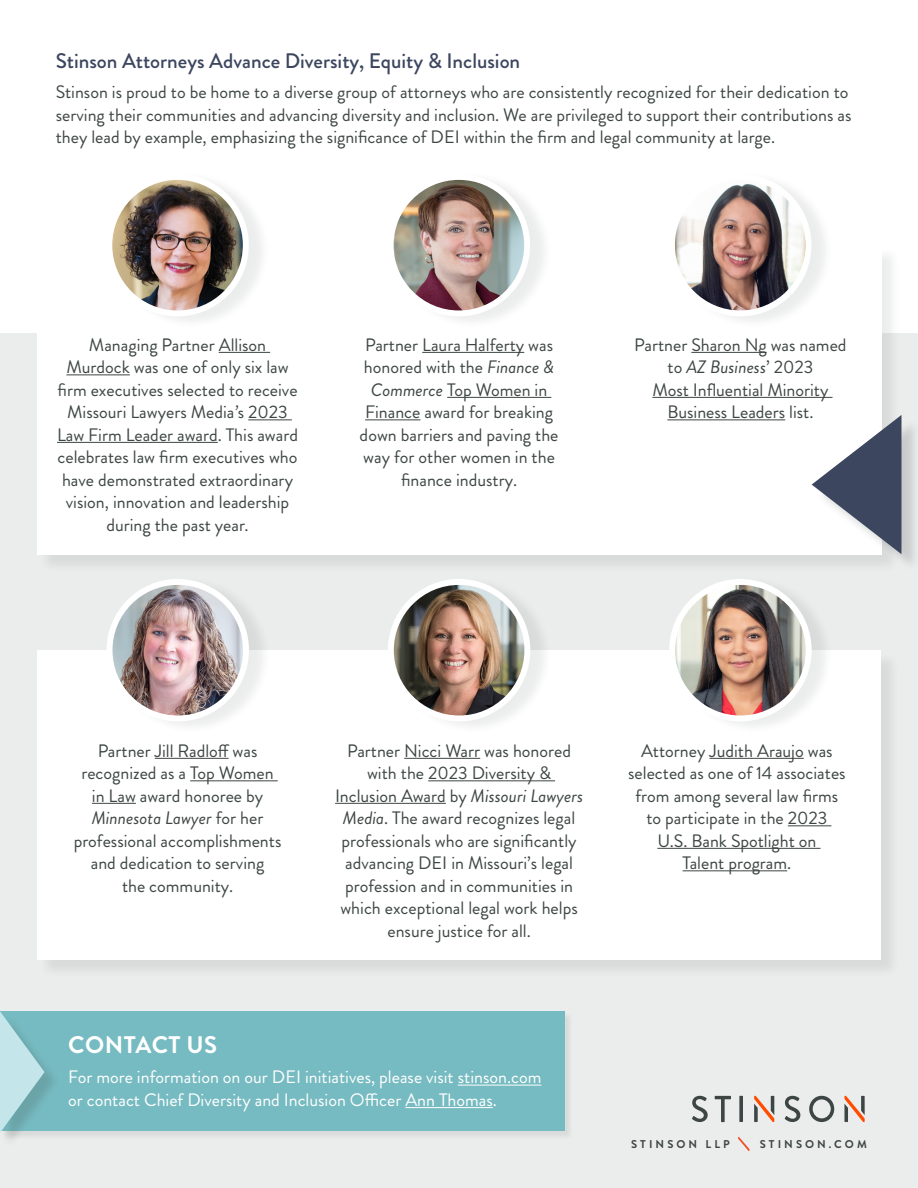
<style>
.page{position:relative;width:918px;height:1188px;background:#fff}
.page>*{position:absolute;margin:0;border:0;box-sizing:border-box;transform-origin:0 0}
.t1{font:700 24px "Brandon Grotesque";letter-spacing:.02em;color:#fff}
.t2{font:500 21px "Brandon Grotesque";color:#3c465f}
.t3{font:18px/22.5px "Brandon Grotesque";color:#3d4644;text-align:center}
.t4{font:18px/22.5px "Brandon Grotesque";color:#fff}
.t5{font:700 11.25px "Brandon Grotesque";letter-spacing:.27em;color:#3d4644}
.s1{font-style:italic}
</style>
<div class="page">
<div style="left:0;top:333px;width:918px;height:855px;background:#ebecec"></div>
<svg style="left:738px;top:1137px;width:11px;height:14px"></svg>
<svg style="left:754px;top:1096px;width:20px;height:26px"></svg>
<svg style="left:692px;top:1096px;width:16px;height:26px"></svg>
<svg style="left:715px;top:1096px;width:16px;height:26px"></svg>
<svg style="left:739px;top:1096px;width:4px;height:26px"></svg>
<svg style="left:785px;top:1096px;width:15px;height:26px"></svg>
<svg style="left:809px;top:1096px;width:25px;height:26px"></svg>
<svg style="left:844px;top:1096px;width:21px;height:26px"></svg>
<div style="left:39px;top:247px;width:861px;height:326px;background:#3d4644;opacity:.1"></div>
<div style="left:37px;top:245px;width:844px;height:309px;background:#fff"></div>
<div style="left:112px;top:171px;width:159px;height:159px;background:#3d4644;opacity:.1"></div>
<img style="left:109px;top:177px;width:137px;height:136px;border-radius:68px">
<div style="left:106px;top:174px;width:143px;height:142px;border:6px solid #fff;border-radius:50%"></div>
<div style="left:393px;top:171px;width:159px;height:159px;background:#3d4644;opacity:.1"></div>
<img style="left:391px;top:177px;width:136px;height:136px;border-radius:68px">
<div style="left:388px;top:174px;width:142px;height:142px;border:6px solid #fff;border-radius:50%"></div>
<div style="left:675px;top:171px;width:158px;height:159px;background:#3d4644;opacity:.1"></div>
<img style="left:672px;top:177px;width:136px;height:136px;border-radius:68px">
<div style="left:669px;top:174px;width:142px;height:142px;border:6px solid #fff;border-radius:50%"></div>
<div style="left:39px;top:652px;width:861px;height:326px;background:#e0e1e1"></div>
<div style="left:37px;top:650px;width:844px;height:309px;background:#fff"></div>
<div style="left:112px;top:576px;width:159px;height:159px;background:#3d4644;opacity:.1"></div>
<img style="left:110px;top:582px;width:136px;height:136px;border-radius:68px">
<div style="left:107px;top:579px;width:142px;height:142px;border:6px solid #fff;border-radius:50%"></div>
<div style="left:394px;top:576px;width:158px;height:159px;background:#3d4644;opacity:.1"></div>
<img style="left:391px;top:582px;width:136px;height:136px;border-radius:68px">
<div style="left:388px;top:579px;width:142px;height:142px;border:6px solid #fff;border-radius:50%"></div>
<div style="left:675px;top:576px;width:159px;height:159px;background:#3d4644;opacity:.1"></div>
<img style="left:672px;top:582px;width:137px;height:136px;border-radius:68px">
<div style="left:669px;top:579px;width:143px;height:142px;border:6px solid #fff;border-radius:50%"></div>
<hr style="left:219px;top:352px;width:51px;height:1px;background:#3d4644">
<hr style="left:66px;top:374px;width:64px;height:1px;background:#3d4644">
<hr style="left:248px;top:419px;width:44px;height:1px;background:#3d4644">
<hr style="left:57px;top:442px;width:161px;height:1px;background:#3d4644">
<hr style="left:422px;top:352px;width:102px;height:1px;background:#3d4644">
<hr style="left:447px;top:397px;width:104px;height:1px;background:#3d4644">
<hr style="left:365px;top:419px;width:55px;height:1px;background:#3d4644">
<hr style="left:691px;top:352px;width:76px;height:1px;background:#3d4644">
<hr style="left:652px;top:397px;width:181px;height:1px;background:#3d4644">
<hr style="left:667px;top:419px;width:118px;height:1px;background:#3d4644">
<hr style="left:155px;top:758px;width:74px;height:1px;background:#3d4644">
<hr style="left:190px;top:780px;width:88px;height:1px;background:#3d4644">
<hr style="left:92px;top:803px;width:44px;height:1px;background:#3d4644">
<hr style="left:404px;top:758px;width:76px;height:1px;background:#3d4644">
<hr style="left:428px;top:780px;width:127px;height:1px;background:#3d4644">
<hr style="left:335px;top:803px;width:111px;height:1px;background:#3d4644">
<hr style="left:710px;top:758px;width:94px;height:1px;background:#3d4644">
<hr style="left:788px;top:825px;width:43px;height:1px;background:#3d4644">
<hr style="left:657px;top:848px;width:164px;height:1px;background:#3d4644">
<hr style="left:683px;top:870px;width:104px;height:1px;background:#3d4644">
<div style="left:815px;top:418px;width:103px;height:154px;background:#3d4644;opacity:.2"></div>
<svg style="left:812px;top:415px;width:90px;height:139px"></svg>
<div style="left:1px;top:1012px;width:573px;height:128px;background:#dee0e0"></div>
<div style="left:0;top:1011px;width:564px;height:120px;background:#76bbc1"></div>
<div style="left:2px;top:1014px;width:58px;height:134px;background:#3d4644;opacity:.2"></div>
<svg style="left:0;top:1011px;width:45px;height:122px"></svg>
<hr style="left:458px;top:1085px;width:83px;height:1px;background:#fff">
<hr style="left:405px;top:1107px;width:88px;height:1px;background:#fff">
<p class="t2" style="left:56px;top:47px;width:466px">Stinson Attorneys Advance Diversity, Equity &amp; Inclusion</p>
<p class="t3" style="left:56px;top:81px;width:797px;text-align:left">Stinson is proud to be home to a diverse group of attorneys who are consistently recognized for their dedication to serving their communities and advancing diversity and inclusion. We are privileged to support their contributions as they lead by example, emphasizing the significance of DEI within the firm and legal community at large.</p>
<p class="t3" style="left:57px;top:333px;width:242px">Managing Partner Allison<br>Murdock was one of only six law firm executives selected to receive<br>Missouri Lawyers Media<span class="s1">’</span>s 2023<br>Law Firm Leader award. This award celebrates law firm executives who have demonstrated extraordinary vision, innovation and leadership during the past year.</p>
<p class="t3" style="left:360px;top:333px;width:200px">Partner Laura Halferty was honored with the <span class="s1">Finance &amp;<br>Commerce</span> Top Women in<br>Finance award for breaking down barriers and paving the way for other women in the finance industry.</p>
<p class="t3" style="left:634px;top:333px;width:214px">Partner Sharon Ng was named to <span class="s1">AZ Business</span>’ 2023<br>Most Influential Minority<br>Business Leaders list.</p>
<p class="t3" style="left:74px;top:739px;width:209px">Partner Jill Radloff was recognized as a Top Women in Law award honoree by<br><span class="s1">Minnesota Lawyer</span> for her professional accomplishments and dedication to serving<br>the community.</p>
<p class="t3" style="left:335px;top:739px;width:250px">Partner Nicci Warr was honored with the 2023 Diversity &amp;<br>Inclusion Award by <span class="s1">Missouri Lawyers<br>Media</span>. The award recognizes legal professionals who are significantly advancing DEI in Missouri’s legal profession and in communities in which exceptional legal work helps ensure justice for all.</p>
<p class="t3" style="left:628px;top:739px;width:219px">Attorney Judith Araujo was selected as one of 14 associates from among several law firms to participate in the 2023<br>U.S. Bank Spotlight on<br>Talent program.</p>
<p class="t1" style="left:68px;top:1028px;width:150px">CONTACT US</p>
<p class="t4" style="left:68px;top:1066px;width:475px">For more information on our DEI initiatives, please visit stinson.com or contact Chief Diversity and Inclusion Officer Ann Thomas.</p>
<p class="t5" style="left:631px;top:1136px;width:100px">STINSON LLP</p>
<p class="t5" style="left:760px;top:1136px;width:109px">STINSON.COM</p>
</div>
